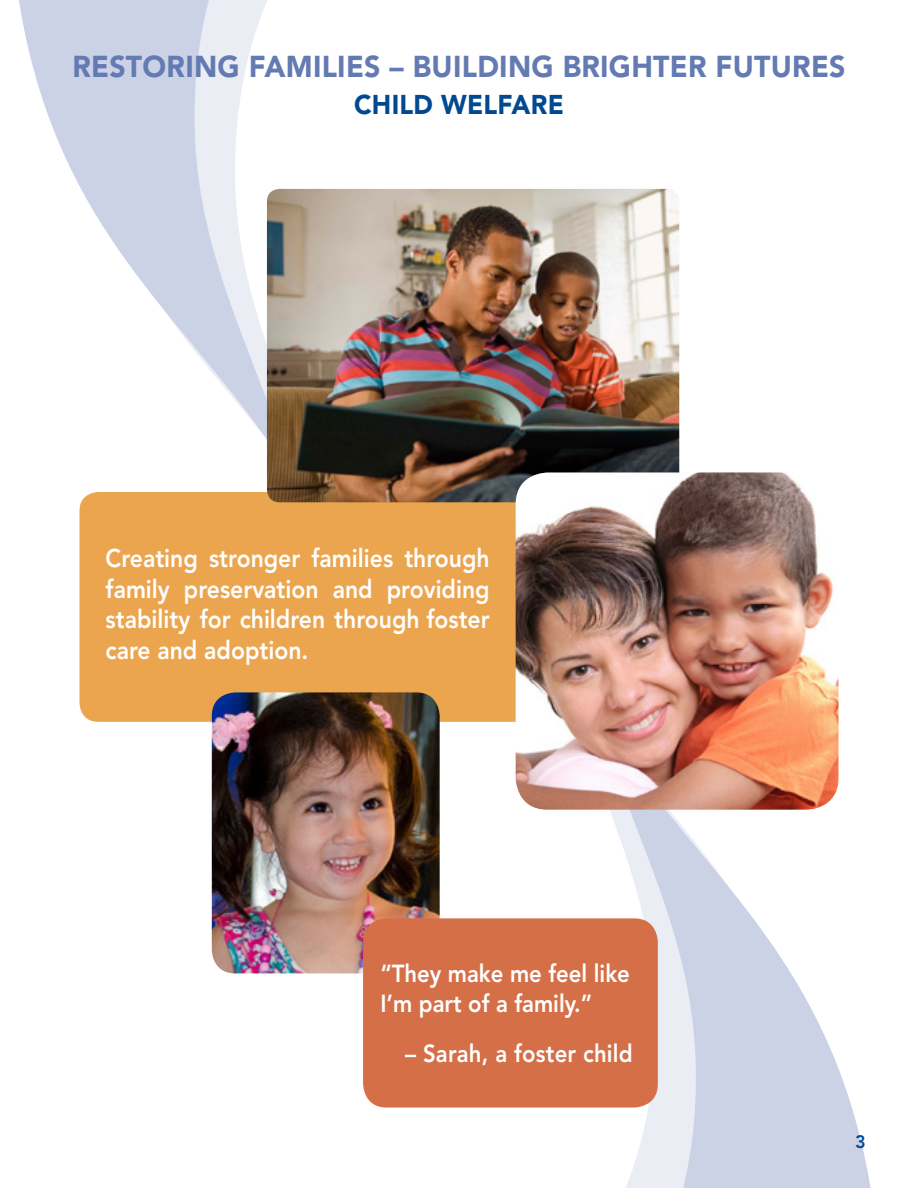
<style>
.page{position:relative;width:918px;height:1188px;background:#fff}
.page>*{position:absolute;margin:0;border:0;box-sizing:border-box;transform-origin:0 0}
.Heading{font:900 30px "Avenir LT Std";letter-spacing:.01em;color:#637bb2;scale:.95 1}
.Heading-2{font:900 27px "Avenir LT Std";letter-spacing:.01em;color:#014990;scale:.95 1}
.Did_You_Know_Copy{font:800 25.5px/30.8px "Avenir LT Std";color:#fff;text-align:justify;scale:.9 1}
.Did_You_Know_Copy-2{font:800 24.6px/29.4px "Avenir LT Std";color:#fff;scale:.9 1}
.t1{font:800 18px "Avenir LT Std";color:#014990}
</style>
<div class="page">
<svg style="left:610px;top:810px;width:261px;height:378px"></svg>
<svg style="left:19px;top:0;width:283px;height:500px"></svg>
<div style="left:79px;top:492px;width:509px;height:230px;background:#eca54f;border-radius:19px"></div>
<img style="left:267px;top:189px;width:412px;height:313px">
<img style="left:516px;top:472px;width:323px;height:338px">
<img style="left:212px;top:692px;width:228px;height:281px">
<div style="left:363px;top:918px;width:295px;height:190px;background:#d56f48;border-radius:24px"></div>
<p class="Heading" style="left:72px;top:48px;width:815px">RESTORING FAMILIES – BUILDING BRIGHTER FUTURES</p>
<p class="Heading-2" style="left:354px;top:89px;width:222px">CHILD WELFARE</p>
<p class="Did_You_Know_Copy" style="left:106px;top:543px;width:428px">Creating stronger families through family preservation and providing stability for children through foster care and adoption.</p>
<p class="Did_You_Know_Copy-2" style="left:380px;top:959px;width:279px">“They make me feel like<br>I’m part of a family.”</p>
<p class="Did_You_Know_Copy-2" style="left:405px;top:1038px;width:255px">– Sarah, a foster child</p>
<p class="t1" style="left:855px;top:1131px;width:12px">3</p>
</div>
